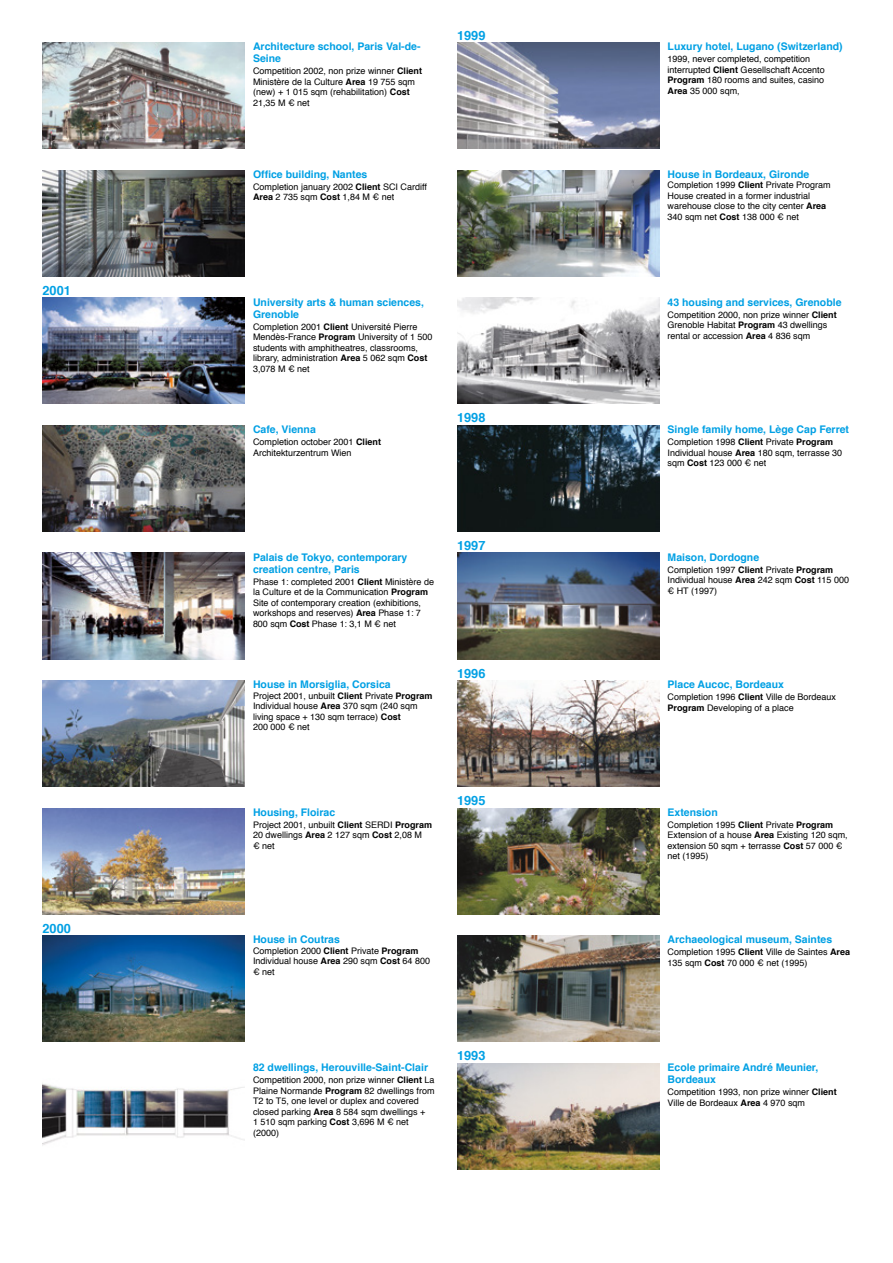
<style>
.page{position:relative;width:893px;height:1263px;background:#fff}
.page>*{position:absolute;margin:0;border:0;box-sizing:border-box;transform-origin:0 0}
.t1{font:700 12.75px "Helvetica";color:#00a0e4}
.t2{font:700 10.5px/12px "Helvetica";color:#00a0e4}
.t3{font:9px/10.5px "Helvetica";color:#000}
.s1{font-weight:700}
</style>
<div class="page">
<img style="left:457px;top:1063px;width:202px;height:106px">
<img style="left:457px;top:553px;width:202px;height:106px">
<img style="left:457px;top:680px;width:202px;height:107px">
<img style="left:457px;top:808px;width:202px;height:106px">
<img style="left:457px;top:935px;width:202px;height:107px">
<img style="left:457px;top:170px;width:202px;height:106px">
<img style="left:457px;top:298px;width:202px;height:106px">
<img style="left:457px;top:425px;width:202px;height:107px">
<img style="left:457px;top:43px;width:202px;height:106px">
<img style="left:43px;top:1084px;width:201px;height:61px">
<img style="left:43px;top:935px;width:201px;height:107px">
<img style="left:43px;top:808px;width:201px;height:106px">
<img style="left:43px;top:553px;width:201px;height:106px">
<img style="left:43px;top:680px;width:201px;height:107px">
<img style="left:43px;top:298px;width:201px;height:106px">
<img style="left:43px;top:425px;width:201px;height:107px">
<img style="left:43px;top:170px;width:201px;height:106px">
<img style="left:43px;top:43px;width:201px;height:106px">
<h1 class="t1" style="left:43px;top:280px;width:30px">2001</h1>
<h1 class="t1" style="left:43px;top:918px;width:30px">2000</h1>
<p class="t2" style="left:253px;top:41px;width:169px">Architecture school, Paris Val-de-<br>Seine</p>
<p class="t3" style="left:253px;top:66px;width:171px">Competition 2002, non prize winner <span class="s1">Client<br></span>Ministère de la Culture <span class="s1">Area</span> 19 755 sqm (new) + 1 015 sqm (rehabilitation) <span class="s1">Cost<br></span>21,35 M € net</p>
<p class="t2" style="left:253px;top:168px;width:116px">Office building, Nantes</p>
<p class="t3" style="left:253px;top:182px;width:175px">Completion january 2002 <span class="s1">Client</span> SCI Cardiff<br><span class="s1">Area</span> 2 735 sqm <span class="s1">Cost</span> 1,84 M € net</p>
<h1 class="t1" style="left:457px;top:25px;width:30px">1999</h1>
<p class="t2" style="left:253px;top:296px;width:172px">University arts &amp; human sciences,<br>Grenoble</p>
<p class="t3" style="left:253px;top:321px;width:181px">Completion 2001 <span class="s1">Client</span> Université Pierre Mendès-France <span class="s1">Program</span> University of 1 500 students with amphitheatres, classrooms, library, administration <span class="s1">Area</span> 5 062 sqm <span class="s1">Cost </span>3,078 M € net</p>
<p class="t2" style="left:253px;top:424px;width:64px">Cafe, Vienna</p>
<p class="t3" style="left:253px;top:437px;width:130px">Completion october 2001 <span class="s1">Client<br></span>Architekturzentrum Wien</p>
<h1 class="t1" style="left:457px;top:408px;width:30px">1998</h1>
<p class="t2" style="left:253px;top:551px;width:156px">Palais de Tokyo, contemporary creation centre, Paris</p>
<p class="t3" style="left:253px;top:577px;width:183px">Phase 1: completed 2001 <span class="s1">Client</span> Ministère de la Culture et de la Communication <span class="s1">Program </span>Site of contemporary creation (exhibitions, workshops and reserves) <span class="s1">Area</span> Phase 1: 7<br>800 sqm <span class="s1">Cost</span> Phase 1: 3,1 M € net</p>
<p class="t2" style="left:253px;top:679px;width:139px">House in Morsiglia, Corsica</p>
<p class="t3" style="left:253px;top:691px;width:181px">Project 2001, unbuilt <span class="s1">Client</span> Private <span class="s1">Program<br></span>Individual house <span class="s1">Area</span> 370 sqm (240 sqm living space + 130 sqm terrace) <span class="s1">Cost<br></span>200 000 € net</p>
<h1 class="t1" style="left:457px;top:535px;width:30px">1997</h1>
<h1 class="t1" style="left:457px;top:663px;width:30px">1996</h1>
<p class="t2" style="left:253px;top:806px;width:84px">Housing, Floirac</p>
<p class="t3" style="left:253px;top:820px;width:181px">Project 2001, unbuilt <span class="s1">Client</span> SERDI <span class="s1">Program<br></span>20 dwellings <span class="s1">Area</span> 2 127 sqm <span class="s1">Cost</span> 2,08 M<br>€ net</p>
<h1 class="t1" style="left:457px;top:790px;width:30px">1995</h1>
<p class="t2" style="left:253px;top:934px;width:88px">House in Coutras</p>
<p class="t3" style="left:253px;top:946px;width:179px">Completion 2000 <span class="s1">Client</span> Private <span class="s1">Program<br></span>Individual house <span class="s1">Area</span> 290 sqm <span class="s1">Cost</span> 64 800 € net</p>
<p class="t2" style="left:253px;top:1061px;width:177px">82 dwellings, Herouville-Saint-Clair</p>
<p class="t3" style="left:253px;top:1075px;width:183px">Competition 2000, non prize winner <span class="s1">Client</span> La Plaine Normande <span class="s1">Program</span> 82 dwellings from T2 to T5, one level or duplex and covered closed parking <span class="s1">Area</span> 8 584 sqm dwellings +<br>1 510 sqm parking <span class="s1">Cost</span> 3,696 M € net (2000)</p>
<h1 class="t1" style="left:457px;top:1045px;width:30px">1993</h1>
<p class="t2" style="left:668px;top:41px;width:177px">Luxury hotel, Lugano (Switzerland)</p>
<p class="t3" style="left:668px;top:54px;width:159px">1999, never completed, competition interrupted <span class="s1">Client</span> Gesellschaft Accento<br><span class="s1">Program</span> 180 rooms and suites, casino<br><span class="s1">Area</span> 35 000 sqm,</p>
<p class="t2" style="left:668px;top:168px;width:143px">House in Bordeaux, Gironde</p>
<p class="t3" style="left:668px;top:180px;width:165px">Completion 1999 <span class="s1">Client</span> Private Program House created in a former industrial warehouse close to the city center <span class="s1">Area </span>340 sqm net <span class="s1">Cost</span> 138 000 € net</p>
<p class="t2" style="left:668px;top:296px;width:175px">43 housing and services, Grenoble</p>
<p class="t3" style="left:668px;top:309px;width:171px">Competition 2000, non prize winner <span class="s1">Client<br></span>Grenoble Habitat <span class="s1">Program</span> 43 dwellings rental or accession <span class="s1">Area</span> 4 836 sqm</p>
<p class="t2" style="left:668px;top:424px;width:183px">Single family home, Lège Cap Ferret</p>
<p class="t3" style="left:668px;top:437px;width:176px">Completion 1998 <span class="s1">Client</span> Private <span class="s1">Program<br></span>Individual house <span class="s1">Area</span> 180 sqm, terrasse 30 sqm <span class="s1">Cost</span> 123 000 € net</p>
<p class="t2" style="left:668px;top:551px;width:93px">Maison, Dordogne</p>
<p class="t3" style="left:668px;top:565px;width:183px">Completion 1997 <span class="s1">Client</span> Private <span class="s1">Program<br></span>Individual house <span class="s1">Area</span> 242 sqm <span class="s1">Cost</span> 115 000 € HT (1997)</p>
<p class="t2" style="left:668px;top:679px;width:118px">Place Aucoc, Bordeaux</p>
<p class="t3" style="left:668px;top:692px;width:170px">Completion 1996 <span class="s1">Client</span> Ville de Bordeaux<br><span class="s1">Program</span> Developing of a place</p>
<p class="t2" style="left:668px;top:806px;width:52px">Extension</p>
<p class="t3" style="left:668px;top:820px;width:182px">Completion 1995 <span class="s1">Client</span> Private <span class="s1">Program </span>Extension of a house <span class="s1">Area</span> Existing 120 sqm, extension 50 sqm + terrasse <span class="s1">Cost</span> 57 000 € net (1995)</p>
<p class="t2" style="left:668px;top:934px;width:166px">Archaeological museum, Saintes</p>
<p class="t3" style="left:668px;top:947px;width:184px">Completion 1995 <span class="s1">Client</span> Ville de Saintes <span class="s1">Area<br></span>135 sqm <span class="s1">Cost</span> 70 000 € net (1995)</p>
<p class="t2" style="left:668px;top:1061px;width:152px">Ecole primaire André Meunier,<br>Bordeaux</p>
<p class="t3" style="left:668px;top:1087px;width:171px">Competition 1993, non prize winner <span class="s1">Client<br></span>Ville de Bordeaux <span class="s1">Area</span> 4 970 sqm</p>
</div>
